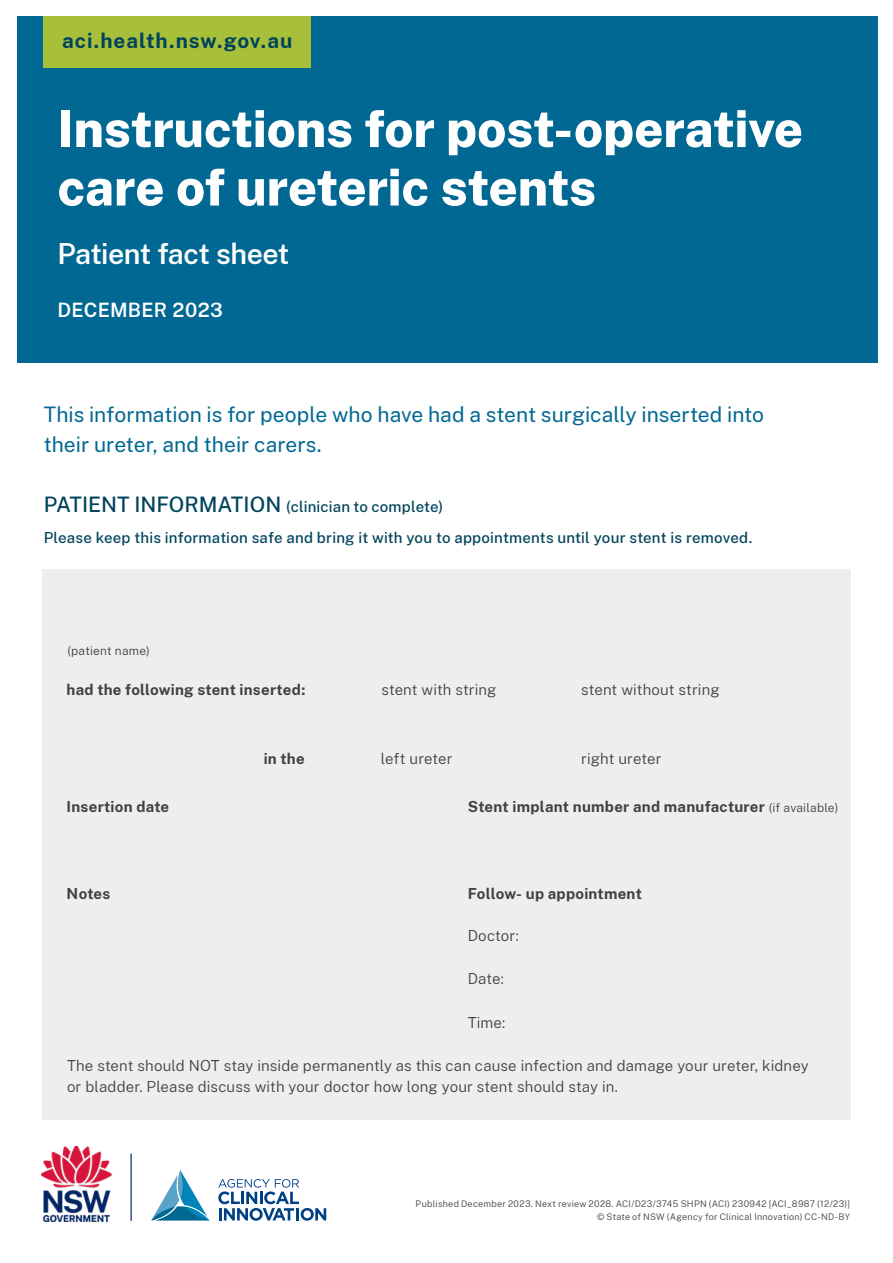
<style>
.page{position:relative;width:893px;height:1263px;background:#fff}
.page>*{position:absolute;margin:0;border:0;box-sizing:border-box;transform-origin:0 0}
._1__Title_Heading_Wh{font:800 51px/58.5px "Public Sans";letter-spacing:-.005em;color:#fff}
._1__Title_Heading_Wh-2{font:600 28.5px "Public Sans";letter-spacing:-.02em;color:#fff}
.Heading_H2{font:21px/30px "Public Sans";color:#006892}
.Page_TAB{font:700 20.55px "Public Sans";letter-spacing:.045em;color:#00445c}
._1__Title_Heading_Wh-3{font:600 19.5px "Public Sans";letter-spacing:.015em;color:#fff}
.Bullet_lvl_1{font:300 15px/21px "Public Sans";letter-spacing:.01em;color:#414042}
.Bullet_lvl_1-2{font:700 15px "Public Sans";letter-spacing:.015em;color:#414042}
.Bullet_lvl_1-3{font:500 15px "Public Sans";letter-spacing:.015em;color:#00445c}
.Heading_H2-2{font:500 15px "Public Sans";letter-spacing:.015em;color:#00445c}
.Bullet_lvl_1-4{font:300 12px "Public Sans";letter-spacing:.02em;color:#414042}
.Job_number{font:300 9px/13.5px "Public Sans";letter-spacing:.03em;color:#414042;text-align:right}
.s1{font-size:21px}
.s2{font-weight:300;font-size:12px}
</style>
<div class="page">
<div style="left:42px;top:570px;width:808px;height:550px;background:#eeeeef"></div>
<div style="left:17px;top:16px;width:860px;height:347px;background:#006892"></div>
<div style="left:43px;top:16px;width:268px;height:51px;background:#a7bf39"></div>
<hr style="left:130px;top:1153px;width:2px;height:68px;background:#15397f">
<svg style="left:151px;top:1170px;width:175px;height:51px"></svg>
<img style="left:42px;top:1146px;width:71px;height:75px">
<p class="Page_TAB" style="left:62px;top:25px;width:232px">aci.health.nsw.gov.au</p>
<p class="_1__Title_Heading_Wh" style="left:57px;top:95px;width:747px">Instructions for post-operative care of ureteric stents</p>
<p class="_1__Title_Heading_Wh-2" style="left:57px;top:233px;width:234px">Patient fact sheet</p>
<p class="_1__Title_Heading_Wh-3" style="left:57px;top:296px;width:167px">DECEMBER 2023</p>
<h2 class="Heading_H2" style="left:44px;top:398px;width:722px">This information is for people who have had a stent surgically inserted into their ureter, and their carers.</h2>
<h2 class="Heading_H2-2" style="left:44px;top:496px;width:401px"><span class="s1">PATIENT INFORMATION</span> (clinician to complete)</h2>
<p class="Bullet_lvl_1-3" style="left:44px;top:527px;width:710px">Please keep this information safe and bring it with you to appointments until your stent is removed.</p>
<p class="Bullet_lvl_1-4" style="left:67px;top:642px;width:84px">(patient name)</p>
<p class="Bullet_lvl_1-2" style="left:67px;top:678px;width:240px">had the following stent inserted:</p>
<p class="Bullet_lvl_1" style="left:381px;top:678px;width:117px">stent with string</p>
<p class="Bullet_lvl_1" style="left:581px;top:678px;width:140px">stent without string</p>
<p class="Bullet_lvl_1-2" style="left:264px;top:747px;width:42px">in the</p>
<p class="Bullet_lvl_1" style="left:381px;top:747px;width:73px">left ureter</p>
<p class="Bullet_lvl_1" style="left:581px;top:747px;width:82px">right ureter</p>
<p class="Bullet_lvl_1-2" style="left:67px;top:796px;width:104px">Insertion date</p>
<p class="Bullet_lvl_1-2" style="left:468px;top:796px;width:372px">Stent implant number and manufacturer <span class="s2">(if available)</span></p>
<p class="Bullet_lvl_1-2" style="left:67px;top:883px;width:45px">Notes</p>
<p class="Bullet_lvl_1-2" style="left:468px;top:883px;width:176px">Follow- up appointment</p>
<p class="Bullet_lvl_1" style="left:468px;top:924px;width:53px">Doctor:</p>
<p class="Bullet_lvl_1" style="left:468px;top:967px;width:38px">Date:</p>
<p class="Bullet_lvl_1" style="left:468px;top:1011px;width:39px">Time:</p>
<p class="Bullet_lvl_1" style="left:67px;top:1055px;width:743px">The stent should NOT stay inside permanently as this can cause infection and damage your ureter, kidney or bladder. Please discuss with your doctor how long your stent should stay in.</p>
<p class="Job_number" style="left:416px;top:1196px;width:436px">Published December 2023. Next review 2028. ACI/D23/3745 SHPN (ACI) 230942 [ACI_8987 (12/23)] © State of NSW (Agency for Clinical Innovation) CC-ND-BY</p>
</div>
